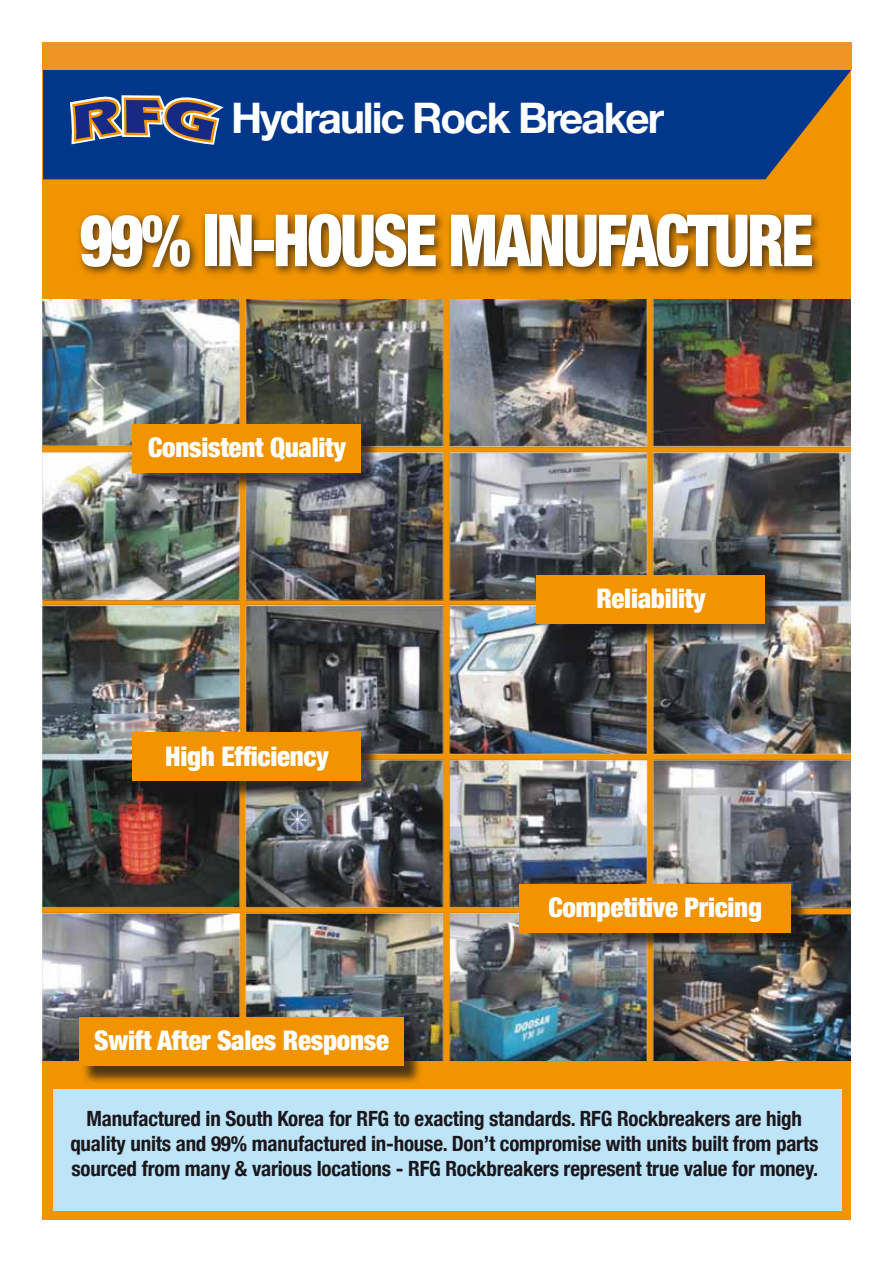
<style>
.page{position:relative;width:893px;height:1263px;background:#fff}
.page>*{position:absolute;margin:0;border:0;box-sizing:border-box;transform-origin:0 0}
.t1{font:900 condensed 72px "Helvetica Neue";letter-spacing:-.04em;color:#fff;scale:.89 1}
.t2{font:700 42.15px "Helvetica Neue";letter-spacing:-.05em;color:#fff}
.t3{font:900 condensed 27px "Helvetica Neue";letter-spacing:-.01em;color:#fff}
.t4{font:700 condensed 21px/25.2px "Helvetica Neue";letter-spacing:-.01em;color:#1a171c;text-align:center}
</style>
<div class="page">
<div style="left:43px;top:43px;width:808px;height:1177px;background:#f29400"></div>
<div style="left:43px;top:70px;width:808px;height:109px;background:#00378b"></div>
<div style="left:43px;top:43px;width:808px;height:27px;background:#f29325"></div>
<svg style="left:65px;top:91px;width:160px;height:59px;background:#4f5c81"></svg>
<img style="left:43px;top:299px;width:808px;height:761px">
<div style="left:76px;top:209px;width:746px;height:69px;background:#1a171c;opacity:.75"></div>
<div style="left:135px;top:426px;width:245px;height:65px;background:#1a171c;opacity:.75"></div>
<div style="left:133px;top:424px;width:228px;height:49px;background:#f29400"></div>
<div style="left:539px;top:577px;width:245px;height:66px;background:#1a171c;opacity:.75"></div>
<div style="left:536px;top:575px;width:229px;height:49px;background:#f29400"></div>
<div style="left:135px;top:735px;width:245px;height:65px;background:#1a171c;opacity:.75"></div>
<div style="left:133px;top:732px;width:228px;height:49px;background:#f29400"></div>
<div style="left:522px;top:886px;width:288px;height:66px;background:#1a171c;opacity:.75"></div>
<div style="left:519px;top:884px;width:272px;height:49px;background:#f29400"></div>
<div style="left:82px;top:1019px;width:341px;height:66px;background:#1a171c;opacity:.75"></div>
<div style="left:79px;top:1017px;width:325px;height:49px;background:#f29400"></div>
<div style="left:54px;top:1089px;width:788px;height:121px;background:#bde4f7"></div>
<h2 class="t2" style="left:231px;top:92px;width:435px">Hydraulic Rock Breaker</h2>
<h1 class="t1" style="left:80px;top:196px;width:826px">99% IN-HOUSE MANUFACTURE</h1>
<p class="t3" style="left:148px;top:431px;width:199px">Consistent Quality</p>
<p class="t3" style="left:165px;top:739px;width:165px">High Efficiency</p>
<p class="t3" style="left:94px;top:1024px;width:296px">Swift After Sales Response</p>
<p class="t3" style="left:596px;top:582px;width:111px">Reliability</p>
<p class="t3" style="left:548px;top:891px;width:215px">Competitive Pricing</p>
<p class="t4" style="left:70px;top:1105px;width:749px">Manufactured in South Korea for RFG to exacting standards. RFG Rockbreakers are high quality units and 99% manufactured in-house. Don’t compromise with units built from parts sourced from many &amp; various locations - RFG Rockbreakers represent true value for money.</p>
</div>
